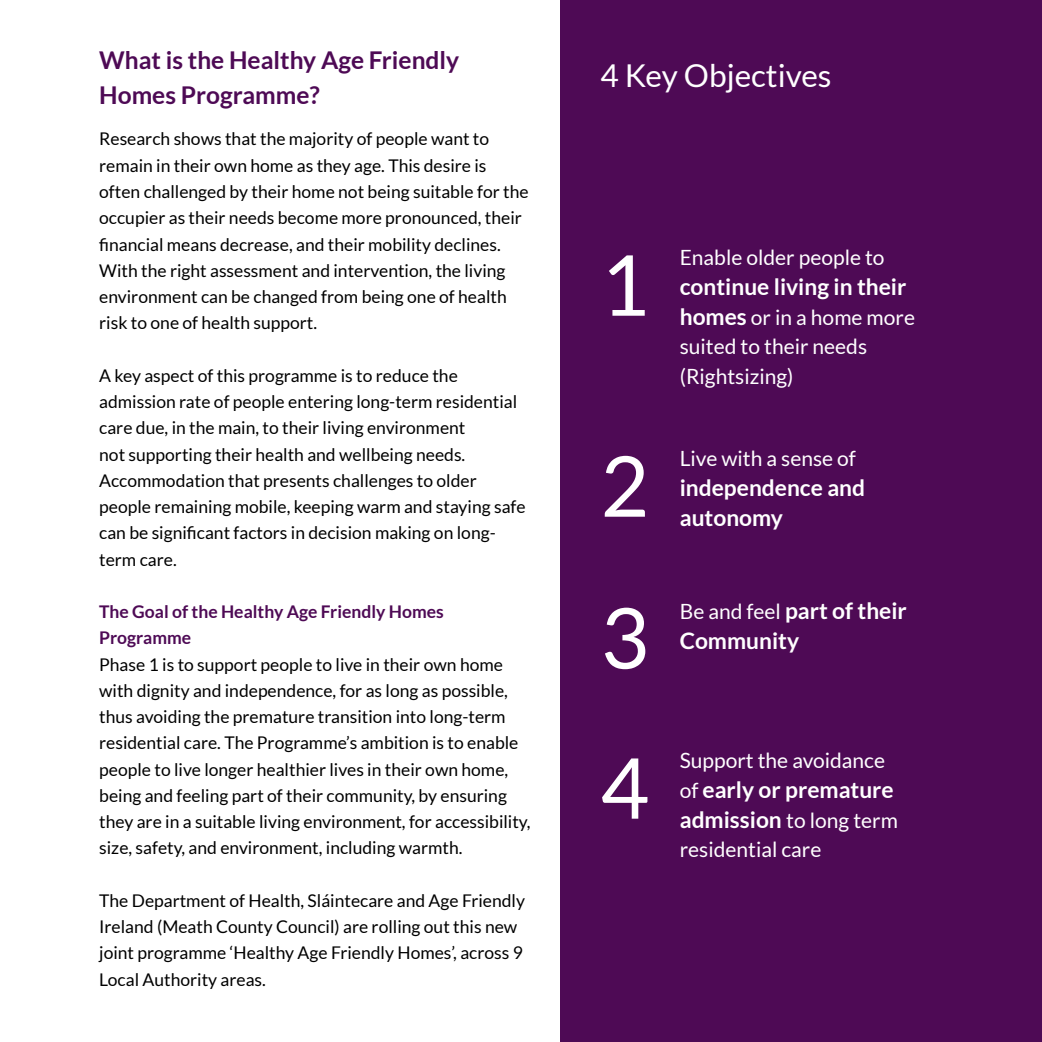
<style>
.page{position:relative;width:1042px;height:1042px;background:#fff}
.page>*{position:absolute;margin:0;border:0;box-sizing:border-box;transform-origin:0 0}
.t1{font:84px/151px "Lato";color:#fff;text-align:justify}
.t2{font:31.5px "Lato";color:#fff}
.t3{font:700 24.5px/35px "Lato";color:#4e0a55}
.t4{font:700 22.75px/29.8px "Lato";color:#fff}
.t5{font:21px/29.8px "Lato";color:#fff}
.t6{font:17.5px/26.2px "Lato";color:#000}
.t7{font:700 17.5px/26.2px "Lato";color:#4e0a55}
.s1{font-weight:700;font-size:22.75px}
.s2{font-weight:400;font-size:21px}
</style>
<div class="page">
<div style="left:561px;top:0;width:481px;height:1042px;background:#4e0a55"></div>
<h3 class="t3" style="left:99px;top:43px;width:361px">What is the Healthy Age Friendly<br>Homes Programme?</h3>
<p class="t6" style="left:99px;top:126px;width:431px">Research shows that the majority of people want to remain in their own home as they age. This desire is often challenged by their home not being suitable for the occupier as their needs become more pronounced, their financial means decrease, and their mobility declines.<br>With the right assessment and intervention, the living environment can be changed from being one of health risk to one of health support.</p>
<p class="t6" style="left:99px;top:362px;width:428px">A key aspect of this programme is to reduce the admission rate of people entering long-term residential care due, in the main, to their living environment<br>not supporting their health and wellbeing needs.<br>Accommodation that presents challenges to older people remaining mobile, keeping warm and staying safe can be significant factors in decision making on long&shy;term care.</p>
<p class="t7" style="left:99px;top:598px;width:346px">The Goal of the Healthy Age Friendly Homes<br>Programme</p>
<p class="t6" style="left:99px;top:651px;width:433px">Phase 1 is to support people to live in their own home with dignity and independence, for as long as possible, thus avoiding the premature transition into long-term residential care. The Programme’s ambition is to enable people to live longer healthier lives in their own home, being and feeling part of their community, by ensuring they are in a suitable living environment, for accessibility, size, safety, and environment, including warmth.</p>
<p class="t6" style="left:99px;top:887px;width:427px">The Department of Health, Sláintecare and Age Friendly Ireland (Meath County Council) are rolling out this new joint programme ‘Healthy Age Friendly Homes’, across 9<br>Local Authority areas.</p>
<h2 class="t2" style="left:600px;top:58px;width:233px">4 Key Objectives</h2>
<h1 class="t1" style="left:600px;top:209px;width:50px">1</h1>
<h1 class="t1" style="left:600px;top:410px;width:50px">2<br>3<br>4</h1>
<p class="t5" style="left:680px;top:242px;width:206px">Enable older people to</p>
<h3 class="t4" style="left:680px;top:271px;width:228px">continue living in their</h3>
<p class="t5" style="left:680px;top:302px;width:237px"><span class="s1">homes</span> or in a home more suited to their needs (Rightsizing)</p>
<p class="t5" style="left:680px;top:443px;width:178px">Live with a sense of</p>
<h3 class="t4" style="left:680px;top:472px;width:187px">independence and autonomy</h3>
<h3 class="t4" style="left:680px;top:596px;width:229px"><span class="s2">Be and feel</span> part of their<br>Community</h3>
<p class="t5" style="left:680px;top:745px;width:207px">Support the avoidance</p>
<h3 class="t4" style="left:680px;top:774px;width:215px"><span class="s2">of</span> early or premature</h3>
<p class="t5" style="left:680px;top:805px;width:220px"><span class="s1">admission</span> to long term residential care</p>
</div>
